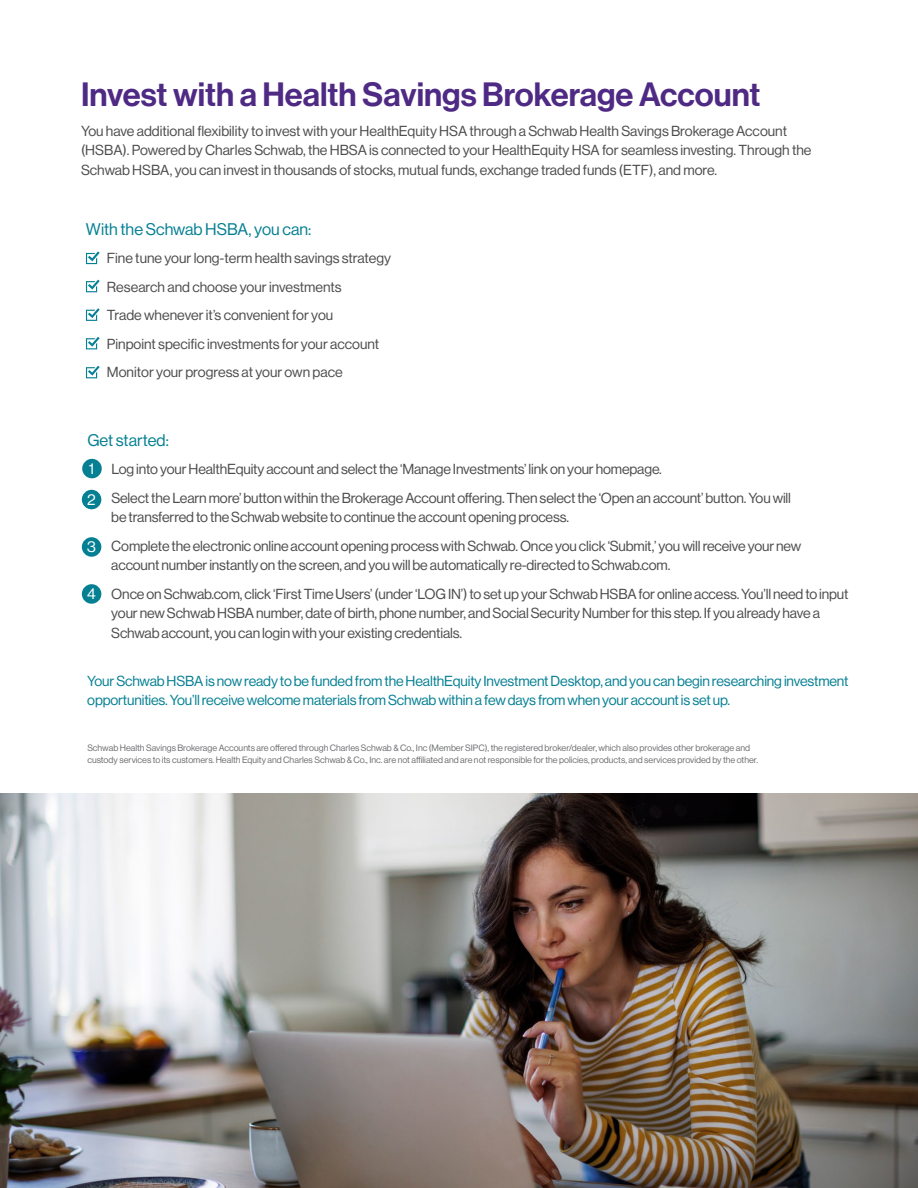
<style>
.page{position:relative;width:918px;height:1188px;background:#fff}
.page>*{position:absolute;margin:0;border:0;box-sizing:border-box;transform-origin:0 0}
.t1{font:33px "N Haas Grotesk DS Pro 65 Md";color:#4f2a84}
.t2{font:16.5px "N Haas Grotesk DS Pro 55 Rg";color:#058093}
.t3{font:15.45px/30.9px "N Haas Grotesk DS Pro 55 Rg";color:#fff}
.t4{font:14.25px/28.5px "N Haas Grotesk DS Pro 55 Rg";letter-spacing:-.01em;color:#4d4d4f}
.t5{font:14.25px/19.5px "N Haas Grotesk DS Pro 55 Rg";letter-spacing:-.01em;color:#058093}
.t6{font:9px/12px "N Haas Grotesk DS Pro 55 Rg";color:#6d6e71}
</style>
<div class="page">
<div style="left:82px;top:459px;width:20px;height:19px;background:#058093;border-radius:50%"></div>
<div style="left:82px;top:490px;width:19px;height:19px;background:#058093;border-radius:50%"></div>
<div style="left:82px;top:537px;width:19px;height:20px;background:#058093;border-radius:50%"></div>
<div style="left:82px;top:584px;width:19px;height:20px;background:#058093;border-radius:50%"></div>
<img style="left:0;top:794px;width:918px;height:394px">
<svg style="left:86px;top:251px;width:14px;height:13px"></svg>
<svg style="left:86px;top:280px;width:14px;height:12px"></svg>
<svg style="left:86px;top:308px;width:14px;height:13px"></svg>
<svg style="left:86px;top:337px;width:14px;height:12px"></svg>
<svg style="left:86px;top:366px;width:14px;height:12px"></svg>
<h1 class="t1" style="left:81px;top:76px;width:681px">Invest with a Health Savings Brokerage Account</h1>
<p class="t4" style="left:81px;top:121px;width:732px;line-height:19.5px">You have additional flexibility to invest with your HealthEquity HSA through a Schwab Health Savings Brokerage Account (HSBA). Powered by Charles Schwab, the HBSA is connected to your HealthEquity HSA for seamless investing. Through the<br>Schwab HSBA, you can invest in thousands of stocks, mutual funds, exchange traded funds (ETF), and more.</p>
<p class="t2" style="left:86px;top:220px;width:227px">With the Schwab HSBA, you can:</p>
<p class="t4" style="left:107px;top:244px;width:286px">Fine tune your long-term health savings strategy Research and choose your investments<br>Trade whenever it’s convenient for you<br>Pinpoint specific investments for your account Monitor your progress at your own pace</p>
<p class="t2" style="left:87px;top:431px;width:83px">Get started:</p>
<p class="t4" style="left:111px;top:455px;width:681px">Log into your HealthEquity account and select the ‘Manage Investments’ link on your homepage.<br>Select the Learn more’ button within the Brokerage Account offering. Then select the ‘Open an account’ button. You will</p>
<p class="t4" style="left:111px;top:503px;width:692px">be transferred to the Schwab website to continue the account opening process.<br>Complete the electronic online account opening process with Schwab. Once you click ‘Submit,’ you will receive your new</p>
<p class="t4" style="left:111px;top:551px;width:739px">account number instantly on the screen, and you will be automatically re-directed to Schwab.com.<br>Once on Schwab.com, click ‘First Time Users’ (under ‘LOG IN’) to set up your Schwab HSBA for online access. You’ll need to input</p>
<p class="t4" style="left:111px;top:604px;width:710px;line-height:19.5px">your new Schwab HSBA number, date of birth, phone number, and Social Security Number for this step. If you already have a<br>Schwab account, you can login with your existing credentials.</p>
<p class="t5" style="left:87px;top:671px;width:763px">Your Schwab HSBA is now ready to be funded from the HealthEquity Investment Desktop, and you can begin researching investment opportunities. You’ll receive welcome materials from Schwab within a few days from when your account is set up.</p>
<p class="t3" style="left:87px;top:453px;width:10px">1<br>2</p>
<p class="t3" style="left:87px;top:532px;width:10px">3</p>
<p class="t3" style="left:87px;top:579px;width:10px">4</p>
<p class="t6" style="left:87px;top:742px;width:672px">Schwab Health Savings Brokerage Accounts are offered through Charles Schwab &amp; Co., Inc (Member SIPC), the registered broker/dealer, which also provides other brokerage and custody services to its customers. Health Equity and Charles Schwab &amp; Co., Inc. are not affiliated and are not responsible for the policies, products, and services provided by the other.</p>
</div>
